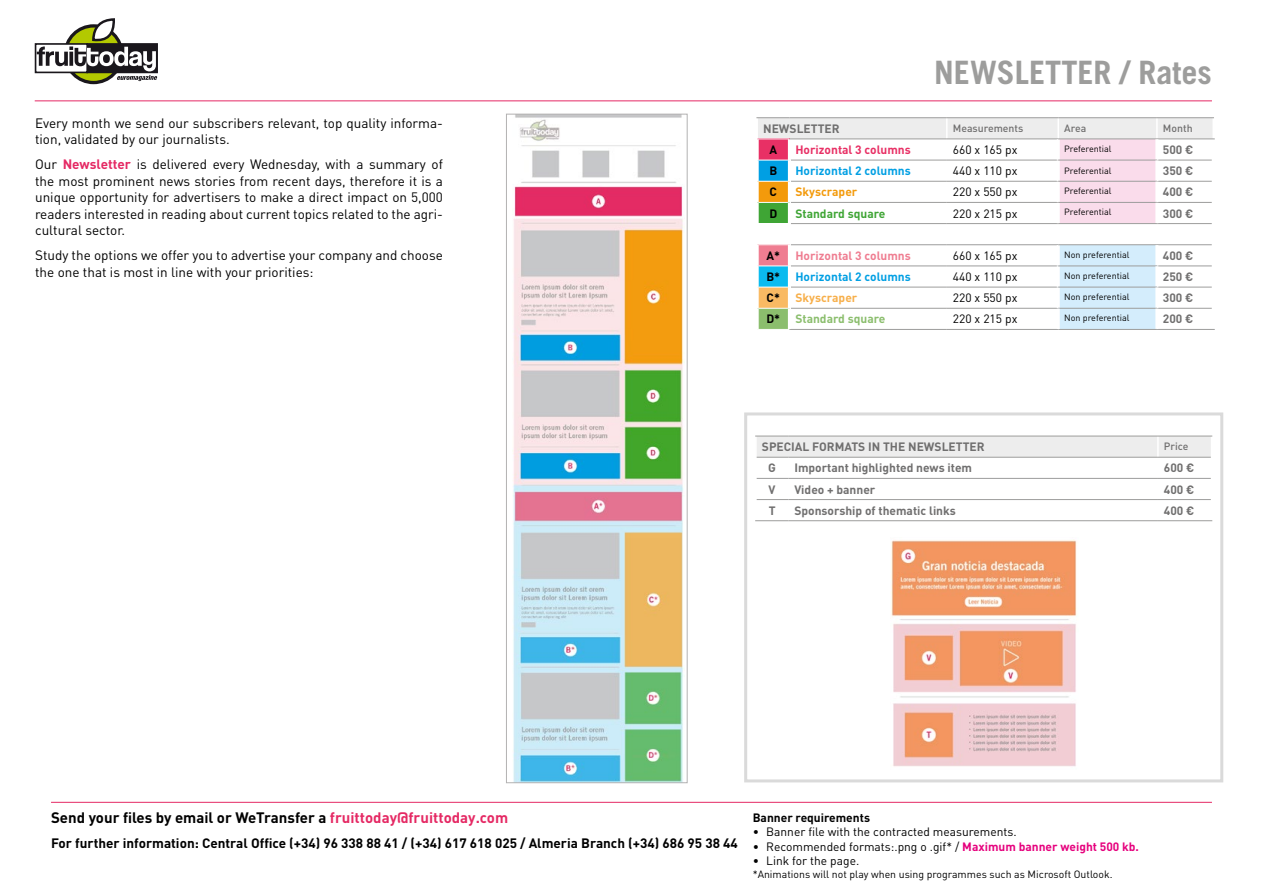
<style>
.page{position:relative;width:1263px;height:893px;background:#fff}
.page>*{position:absolute;margin:0;border:0;box-sizing:border-box;transform-origin:0 0}
.t1{font:700 32.25px "Trade Gothic";color:#9d9d9c}
.t2{font:700 15px "DIN Pro";color:#000}
.t3{font:13.5px/16.5px "DIN Pro";color:#000}
.t4{font:700 13.5px "DIN Pro";color:#000}
.t5{font:12px "DIN Pro";color:#000}
.t6{font:700 12px "DIN Pro";color:#706f6f}
.t7{font:700 12px "DIN Pro";color:#009fe3}
.t8{font:700 12px "DIN Pro";color:#000}
.t9{font:700 12px "DIN Pro";color:#e83065}
.t10{font:700 12px "DIN Pro";color:#ef7d91}
.t11{font:700 12px "DIN Pro";color:#3fa535}
.t12{font:700 12px "DIN Pro";color:#8bbe6d}
.t13{font:700 12px "DIN Pro";color:#f39a0b}
.t14{font:700 12px "DIN Pro";color:#f7af4a}
.t15{font:10.5px "DIN Pro";color:#000}
.t16{font:500 10.5px "DIN Pro";color:#706f6f}
.t17{font:9px "DIN Pro";color:#000}
.s1{font-weight:700;color:#e52964}
.s2{color:#e52964}
.s3{font-weight:700;color:#e6007d}
</style>
<div class="page">
<hr style="left:35px;top:100px;width:1177px;height:1px;background:#e52964">
<svg style="left:35px;top:43px;width:2px;height:30px"></svg>
<svg style="left:37px;top:18px;width:120px;height:63px"></svg>
<hr style="left:756px;top:117px;width:33px;height:1px;background:#9d9d9c">
<hr style="left:789px;top:117px;width:158px;height:1px;background:#9d9d9c">
<hr style="left:947px;top:117px;width:111px;height:1px;background:#9d9d9c">
<hr style="left:1058px;top:117px;width:99px;height:1px;background:#9d9d9c">
<hr style="left:1157px;top:117px;width:57px;height:1px;background:#9d9d9c">
<hr style="left:1157px;top:139px;width:58px;height:1px;background:#9d9d9c">
<hr style="left:789px;top:329px;width:158px;height:1px;background:#9d9d9c">
<hr style="left:947px;top:329px;width:111px;height:1px;background:#9d9d9c">
<hr style="left:1157px;top:329px;width:58px;height:1px;background:#9d9d9c">
<hr style="left:1058px;top:329px;width:99px;height:1px;background:#9d9d9c">
<svg style="left:757px;top:118px;width:456px;height:211px"></svg>
<div style="left:744px;top:412px;width:479px;height:370px;background:#fff;border:3px solid #dadada"></div>
<img style="left:891px;top:540px;width:186px;height:227px">
<svg style="left:757px;top:437px;width:454px;height:41px"></svg>
<hr style="left:787px;top:457px;width:2px;height:21px;background:#fff">
<hr style="left:755px;top:436px;width:33px;height:1px;background:#9d9d9c">
<hr style="left:788px;top:436px;width:370px;height:1px;background:#9d9d9c">
<hr style="left:1158px;top:436px;width:54px;height:1px;background:#9d9d9c">
<hr style="left:757px;top:457px;width:31px;height:1px;background:#9d9d9c">
<hr style="left:788px;top:457px;width:370px;height:1px;background:#9d9d9c">
<hr style="left:1158px;top:457px;width:53px;height:1px;background:#9d9d9c">
<hr style="left:757px;top:478px;width:31px;height:1px;background:#9d9d9c">
<hr style="left:788px;top:478px;width:370px;height:1px;background:#9d9d9c">
<hr style="left:1158px;top:478px;width:53px;height:1px;background:#9d9d9c">
<hr style="left:757px;top:499px;width:31px;height:1px;background:#9d9d9c">
<hr style="left:788px;top:499px;width:370px;height:1px;background:#9d9d9c">
<hr style="left:1158px;top:499px;width:53px;height:1px;background:#9d9d9c">
<hr style="left:755px;top:520px;width:33px;height:1px;background:#9d9d9c">
<hr style="left:788px;top:520px;width:370px;height:1px;background:#9d9d9c">
<hr style="left:1158px;top:520px;width:54px;height:1px;background:#9d9d9c">
<img style="left:513px;top:116px;width:172px;height:665px">
<div style="left:506px;top:114px;width:181px;height:669px;border:1px solid #b3b2b2"></div>
<hr style="left:51px;top:802px;width:1161px;height:1px;background:#e52964">
<p class="t3" style="left:35px;top:114px;width:409px">Every month we send our subscribers relevant, top quality informa&shy;tion, validated by our journalists.</p>
<p class="t3" style="left:35px;top:155px;width:409px;text-align:justify">Our <span class="s1">Newsletter</span> is delivered every Wednesday, with a summary of the most prominent news stories from recent days, therefore it is a unique opportunity for advertisers to make a direct impact on 5,000 readers interested in reading about current topics related to the agri&shy;cultural sector.</p>
<p class="t3" style="left:35px;top:246px;width:409px">Study the options we offer you to advertise your company and choose the one that is most in line with your priorities:</p>
<h1 class="t1" style="left:934px;top:53px;width:279px">NEWSLETTER / Rates</h1>
<p class="t6" style="left:763px;top:120px;width:78px">NEWSLETTER</p>
<p class="t16" style="left:953px;top:121px;width:72px">Measurements</p>
<p class="t16" style="left:1064px;top:121px;width:24px">Area</p>
<p class="t16" style="left:1163px;top:121px;width:31px">Month</p>
<p class="t8" style="left:769px;top:142px;width:9px">A</p>
<p class="t9" style="left:795px;top:142px;width:117px">Horizontal 3 columns</p>
<p class="t5" style="left:953px;top:142px;width:66px">660 x 165 px</p>
<p class="t17" style="left:1064px;top:142px;width:49px">Preferential</p>
<p class="t6" style="left:1163px;top:142px;width:32px">500 €</p>
<p class="t8" style="left:769px;top:163px;width:9px">B</p>
<p class="t7" style="left:795px;top:163px;width:117px">Horizontal 2 columns</p>
<p class="t5" style="left:953px;top:163px;width:66px">440 x 110 px</p>
<p class="t17" style="left:1064px;top:165px;width:49px">Preferential</p>
<p class="t6" style="left:1163px;top:163px;width:32px">350 €</p>
<p class="t8" style="left:769px;top:184px;width:9px">C</p>
<p class="t13" style="left:795px;top:184px;width:64px">Skyscraper</p>
<p class="t5" style="left:953px;top:184px;width:66px">220 x 550 px</p>
<p class="t17" style="left:1064px;top:185px;width:49px">Preferential</p>
<p class="t6" style="left:1163px;top:184px;width:32px">400 €</p>
<p class="t8" style="left:769px;top:205px;width:9px">D</p>
<p class="t11" style="left:795px;top:205px;width:91px">Standard square</p>
<p class="t5" style="left:953px;top:205px;width:66px">220 x 215 px</p>
<p class="t17" style="left:1064px;top:206px;width:49px">Preferential</p>
<p class="t6" style="left:1163px;top:205px;width:32px">300 €</p>
<p class="t8" style="left:766px;top:247px;width:15px">A*</p>
<p class="t10" style="left:795px;top:247px;width:117px">Horizontal 3 columns</p>
<p class="t5" style="left:953px;top:247px;width:66px">660 x 165 px</p>
<p class="t17" style="left:1064px;top:248px;width:67px">Non preferential</p>
<p class="t6" style="left:1163px;top:247px;width:32px">400 €</p>
<p class="t8" style="left:766px;top:269px;width:15px">B*</p>
<p class="t7" style="left:795px;top:269px;width:117px">Horizontal 2 columns</p>
<p class="t5" style="left:953px;top:269px;width:66px">440 x 110 px</p>
<p class="t17" style="left:1064px;top:269px;width:67px">Non preferential</p>
<p class="t6" style="left:1163px;top:269px;width:32px">250 €</p>
<p class="t8" style="left:767px;top:290px;width:15px">C*</p>
<p class="t14" style="left:795px;top:290px;width:64px">Skyscraper</p>
<p class="t5" style="left:953px;top:290px;width:66px">220 x 550 px</p>
<p class="t17" style="left:1064px;top:291px;width:67px">Non preferential</p>
<p class="t6" style="left:1163px;top:290px;width:32px">300 €</p>
<p class="t8" style="left:766px;top:311px;width:15px">D*</p>
<p class="t12" style="left:795px;top:311px;width:91px">Standard square</p>
<p class="t5" style="left:953px;top:311px;width:66px">220 x 215 px</p>
<p class="t17" style="left:1064px;top:312px;width:67px">Non preferential</p>
<p class="t6" style="left:1163px;top:311px;width:32px">200 €</p>
<p class="t6" style="left:762px;top:439px;width:224px">SPECIAL FORMATS IN THE NEWSLETTER</p>
<p class="t16" style="left:1164px;top:439px;width:26px">Price</p>
<p class="t6" style="left:768px;top:460px;width:9px">G</p>
<p class="t6" style="left:794px;top:460px;width:179px">Important highlighted news item</p>
<p class="t6" style="left:1164px;top:460px;width:32px">600 €</p>
<p class="t6" style="left:769px;top:481px;width:8px">V</p>
<p class="t6" style="left:794px;top:481px;width:83px">Video + banner</p>
<p class="t6" style="left:1164px;top:481px;width:32px">400 €</p>
<p class="t6" style="left:769px;top:502px;width:8px">T</p>
<p class="t6" style="left:794px;top:502px;width:163px">Sponsorship of thematic links</p>
<p class="t6" style="left:1164px;top:502px;width:32px">400 €</p>
<p class="t2" style="left:51px;top:808px;width:459px">Send your files by email or WeTransfer a <span class="s2">fruittoday@fruittoday.com</span></p>
<p class="t4" style="left:51px;top:834px;width:688px">For further information: Central Office (+34) 96 338 88 41 / (+34) 617 618 025 / Almeria Branch (+34) 686 95 38 44</p>
<p class="t8" style="left:753px;top:810px;width:119px">Banner requirements</p>
<p class="t5" style="left:753px;top:824px;width:266px">• Banner file with the contracted measurements.</p>
<p class="t5" style="left:753px;top:838px;width:388px">• Recommended formats:.png o .gif* / <span class="s3">Maximum banner weight 500 kb.</span></p>
<p class="t5" style="left:753px;top:853px;width:108px">• Link for the page.</p>
<p class="t15" style="left:753px;top:867px;width:361px">*Animations will not play when using programmes such as Microsoft Outlook.</p>
</div>
